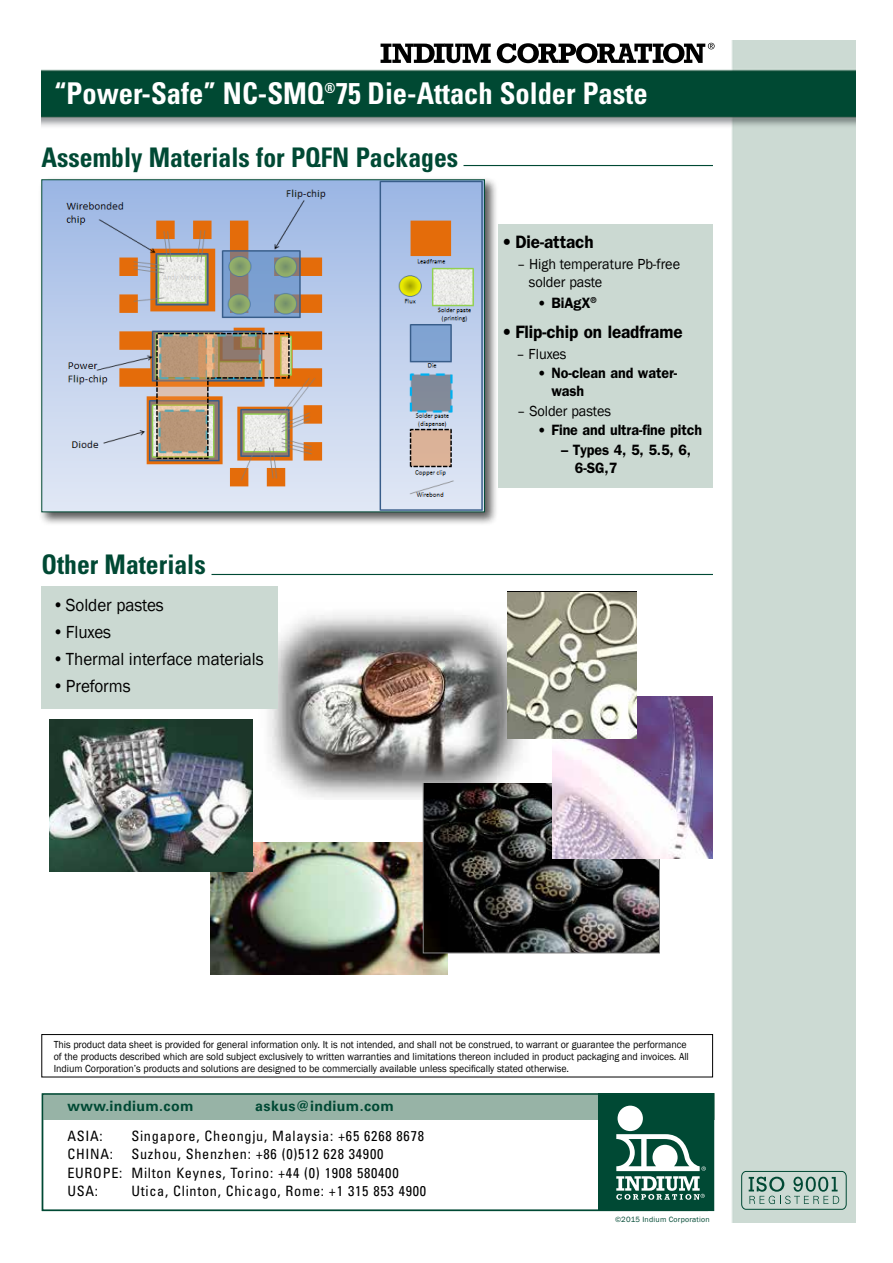
<style>
.page{position:relative;width:893px;height:1263px;background:#fff}
.page>*{position:absolute;margin:0;border:0;box-sizing:border-box;transform-origin:0 0}
.t1{font:700 condensed 30px "Univers LT Std";color:#fff;scale:.95 1}
.t2{font:700 condensed 27px "Univers LT Std";color:#004934;scale:.95 1}
.t3{font:18px "Franklin Gothic";letter-spacing:-.005em;color:#000;scale:.95 1}
.t4{font:600 18px "Franklin Gothic";letter-spacing:-.005em;color:#000;scale:.95 1}
.t5{font:600 15px/18px "Franklin Gothic";letter-spacing:-.005em;color:#000;scale:.95 1}
.t6{font:15px/18px "Franklin Gothic";letter-spacing:-.005em;color:#000;scale:.95 1}
.t7{font:condensed 14.25px/18.5px "Univers LT Std";letter-spacing:.05em;color:#000}
.t8{font:700 14.25px "Univers LT Std";letter-spacing:.025em;color:#004934}
.t9{font:10.5px/12px "Franklin Gothic";letter-spacing:-.005em;color:#000;scale:.95 1}
.t10{font:7.8px "Franklin Gothic";letter-spacing:.03em;color:#004934}
.s1{font-size:14.25px}
</style>
<div class="page">
<img style="left:41px;top:40px;width:815px;height:1182px">
<div style="left:42px;top:1093px;width:666px;height:118px;background:#fff"></div>
<div style="left:42px;top:1093px;width:672px;height:26px;background:#97b3a6"></div>
<div style="left:42px;top:1093px;width:672px;height:118px;border:1px solid #004934"></div>
<div style="left:598px;top:1093px;width:116px;height:118px;background:#004934"></div>
<div style="left:618px;top:1106px;width:25px;height:25px;background:#fff;border-radius:50%"></div>
<svg style="left:616px;top:1134px;width:90px;height:66px"></svg>
<svg style="left:381px;top:44px;width:110px;height:19px"></svg>
<svg style="left:497px;top:43px;width:218px;height:20px"></svg>
<svg style="left:741px;top:1171px;width:106px;height:39px;background:#a1bbb1"></svg>
<div style="left:41px;top:1034px;width:672px;height:43px;border:1px solid #000"></div>
<hr style="left:464px;top:165px;width:249px;height:1px;background:#004934">
<div style="left:38px;top:176px;width:461px;height:350px;background:#000;opacity:.65"></div>
<img style="left:43px;top:181px;width:440px;height:329px">
<div style="left:41px;top:179px;width:444px;height:333px;border:1px solid #004934"></div>
<div style="left:498px;top:224px;width:215px;height:263px;background:#cbd9d2"></div>
<hr style="left:212px;top:574px;width:501px;height:1px;background:#004934">
<div style="left:41px;top:586px;width:237px;height:122px;background:#cbd9d2"></div>
<img style="left:660px;top:696px;width:53px;height:162px">
<img style="left:50px;top:591px;width:610px;height:383px">
<h1 class="t1" style="left:54px;top:75px;width:626px">“Power-Safe” NC-SMQ<sup>®</sup>75 Die-Attach Solder Paste</h1>
<h2 class="t2" style="left:41px;top:140px;width:440px">Assembly Materials for PQFN Packages</h2>
<h2 class="t2" style="left:41px;top:548px;width:175px">Other Materials</h2>
<h3 class="t3" style="left:52px;top:593px;width:119px">•Solder pastes</h3>
<h3 class="t3" style="left:52px;top:620px;width:63px">•Fluxes</h3>
<h3 class="t3" style="left:52px;top:647px;width:224px">•Thermal interface materials</h3>
<h3 class="t3" style="left:53px;top:674px;width:84px">•Preforms</h3>
<h3 class="t4" style="left:502px;top:231px;width:98px">• Die-attach</h3>
<h3 class="t6" style="left:529px;top:255px;width:161px;text-indent:-12px">– High temperature Pb-free solder paste</h3>
<h3 class="t5" style="left:538px;top:293px;width:63px"><span class="s1">•</span> BiAgX<sup>®</sup></h3>
<h3 class="t4" style="left:502px;top:321px;width:192px">• Flip-chip on leadframe</h3>
<h3 class="t6" style="left:516px;top:345px;width:54px">– Fluxes</h3>
<h3 class="t5" style="left:551px;top:364px;width:134px;text-indent:-14px"><span class="s1">•</span> No-clean and water&shy;wash</h3>
<h3 class="t6" style="left:517px;top:402px;width:100px">– Solder pastes</h3>
<h3 class="t5" style="left:538px;top:421px;width:174px"><span class="s1">•</span> Fine and ultra-fine pitch</h3>
<h3 class="t5" style="left:575px;top:440px;width:124px;text-indent:-14px">– Types 4, 5, 5.5, 6,<br>6-SG,7</h3>
<p class="t9" style="left:54px;top:1038px;width:670px">This product data sheet is provided for general information only. It is not intended, and shall not be construed, to warrant or guarantee the performance of the products described which are sold subject exclusively to written warranties and limitations thereon included in product packaging and invoices. All<br>Indium Corporation’s products and solutions are designed to be commercially available unless specifically stated otherwise.</p>
<h3 class="t8" style="left:67px;top:1098px;width:128px">www.indium.com</h3>
<h3 class="t8" style="left:255px;top:1098px;width:140px">askus@indium.com</h3>
<h3 class="t7" style="left:67px;top:1126px;width:37px">ASIA:</h3>
<h3 class="t7" style="left:131px;top:1126px;width:294px">Singapore, Cheongju, Malaysia: +65 6268 8678</h3>
<h3 class="t7" style="left:67px;top:1144px;width:47px">CHINA:</h3>
<h3 class="t7" style="left:67px;top:1144px;width:333px;text-indent:64px">Suzhou, Shenzhen: +86 (0)512 628 34900<br>EUROPE: Milton Keynes, Torino: +44 (0) 1908 580400<br>USA:</h3>
<h3 class="t7" style="left:131px;top:1181px;width:296px">Utica, Clinton, Chicago, Rome: +1 315 853 4900</h3>
<p class="t10" style="left:615px;top:1214px;width:96px">©2015 Indium Corporation</p>
</div>
